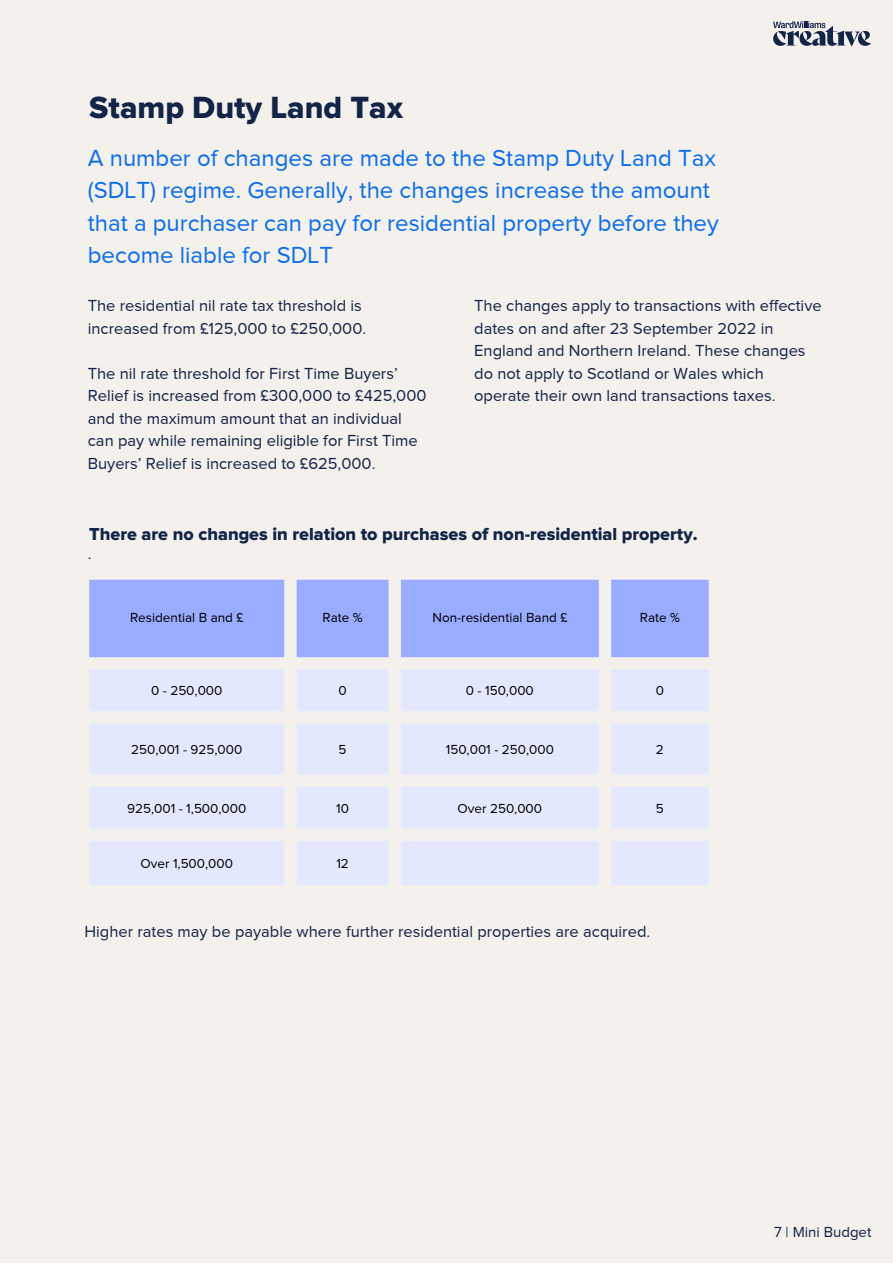
<style>
.page{position:relative;width:893px;height:1264px;background:#fff}
.page>*{position:absolute;margin:0;border:0;box-sizing:border-box;transform-origin:0 0}
.t1{font:31.8px "Proxima Nova Extrabld";color:#122448}
.t2{font:24px/32.5px "Proxima Nova";color:#086df3}
.t3{font:18px "Proxima Nova Extrabld";color:#122448}
.t4{font:16.5px/22.5px "Proxima Nova";color:#122448}
.t5{font:15px "Proxima Nova";color:#122448}
.t6{font:13.5px "Proxima Nova";color:#000}
</style>
<div class="page">
<div style="left:0;top:0;width:892px;height:1262px;background:#f4f0eb"></div>
<svg style="left:773px;top:21px;width:98px;height:25px"></svg>
<svg style="left:89px;top:579px;width:619px;height:78px;background:#9fb0fd"></svg>
<svg style="left:89px;top:670px;width:619px;height:214px;fill:#e3e8ff"></svg>
<h1 class="t1" style="left:89px;top:89px;width:315px">Stamp Duty Land Tax</h1>
<h2 class="t2" style="left:88px;top:141px;width:632px">A number of changes are made to the Stamp Duty Land Tax (SDLT) regime. Generally, the changes increase the amount that a purchaser can pay for residential property before they become liable for SDLT</h2>
<p class="t4" style="left:88px;top:294px;width:280px">The residential nil rate tax threshold is increased from £125,000 to £250,000.</p>
<p class="t4" style="left:88px;top:362px;width:340px">The nil rate threshold for First Time Buyers’ Relief is increased from £300,000 to £425,000 and the maximum amount that an individual can pay while remaining eligible for First Time Buyers’ Relief is increased to £625,000.</p>
<p class="t4" style="left:474px;top:294px;width:349px">The changes apply to transactions with effective dates on and after 23 September 2022 in England and Northern Ireland. These changes do not apply to Scotland or Wales which operate their own land transactions taxes.</p>
<p class="t3" style="left:89px;top:524px;width:609px">There are no changes in relation to purchases of non-residential property.</p>
<p class="t4" style="left:88px;top:542px;width:5px">.</p>
<p class="t6" style="left:130px;top:610px;width:115px">Residential B and £</p>
<p class="t6" style="left:322px;top:610px;width:42px">Rate %</p>
<p class="t6" style="left:432px;top:610px;width:136px">Non-residential Band £</p>
<p class="t6" style="left:639px;top:610px;width:42px">Rate %</p>
<p class="t6" style="left:151px;top:683px;width:73px">0 - 250,000</p>
<p class="t6" style="left:338px;top:683px;width:10px">0</p>
<p class="t6" style="left:466px;top:683px;width:69px">0 - 150,000</p>
<p class="t6" style="left:655px;top:683px;width:10px">0</p>
<p class="t6" style="left:131px;top:742px;width:113px">250,001 - 925,000</p>
<p class="t6" style="left:338px;top:742px;width:9px">5</p>
<p class="t6" style="left:446px;top:742px;width:110px">150,001 - 250,000</p>
<p class="t6" style="left:656px;top:742px;width:9px">2</p>
<p class="t6" style="left:127px;top:800px;width:121px">925,001 - 1,500,000</p>
<p class="t6" style="left:336px;top:800px;width:14px">10</p>
<p class="t6" style="left:457px;top:800px;width:86px">Over 250,000</p>
<p class="t6" style="left:656px;top:800px;width:9px">5</p>
<p class="t6" style="left:140px;top:856px;width:94px">Over 1,500,000</p>
<p class="t6" style="left:336px;top:856px;width:14px">12</p>
<p class="t4" style="left:84px;top:919px;width:567px">Higher rates may be payable where further residential properties are acquired.</p>
<p class="t5" style="left:774px;top:1223px;width:99px">7 | Mini Budget</p>
</div>
